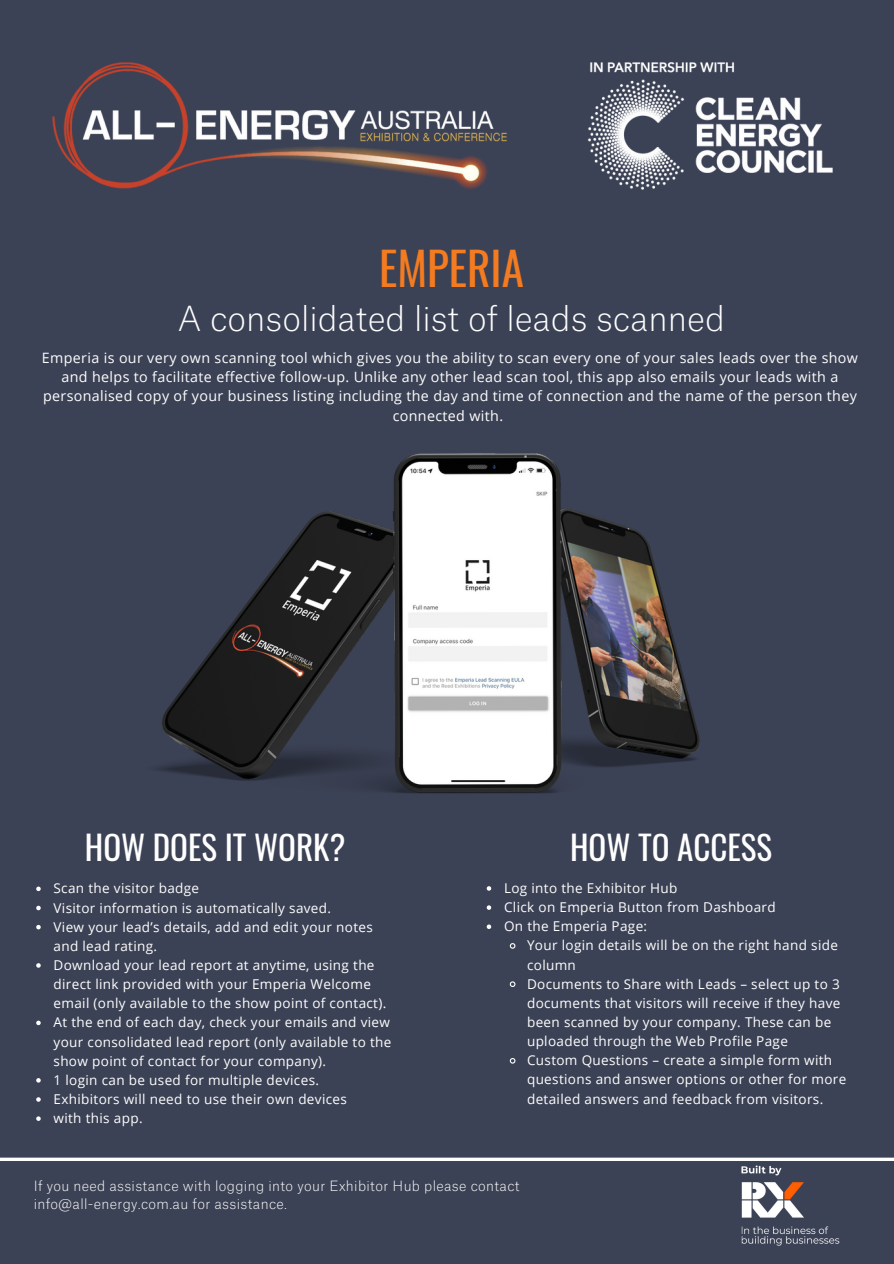
<style>
.page{position:relative;width:894px;height:1264px;background:#fff}
.page>*{position:absolute;margin:0;border:0;box-sizing:border-box;transform-origin:0 0}
.t1{font:45px "Oswald";color:#f47b20}
.t2{font:100 33px "Atlas Grotesk";color:#fefefe}
.t3{font:33px "Oswald";color:#fefefe}
.t4{font:14.25px/19.2px "Open Sans";letter-spacing:.025em;color:#fefefe;text-align:center}
.t5{font:13.5px/19.2px "Open Sans";letter-spacing:.025em;color:#fefefe}
.t6{font:100 13.5px/18px "Atlas Grotesk";letter-spacing:.025em;color:#fefefe}
</style>
<div class="page">
<div style="left:0;top:0;width:893px;height:1263px;background:#3c4255"></div>
<hr style="left:0;top:1157px;width:893px;height:3px;background:#fefefe">
<img style="left:158px;top:453px;width:542px;height:438px">
<img style="left:52px;top:62px;width:781px;height:128px">
<img style="left:741px;top:1165px;width:99px;height:81px">
<svg style="left:36px;top:886px;width:5px;height:5px"></svg>
<svg style="left:36px;top:905px;width:5px;height:5px"></svg>
<svg style="left:36px;top:924px;width:5px;height:5px"></svg>
<svg style="left:36px;top:963px;width:5px;height:4px"></svg>
<svg style="left:36px;top:1020px;width:5px;height:5px"></svg>
<svg style="left:36px;top:1078px;width:5px;height:4px"></svg>
<svg style="left:36px;top:1097px;width:5px;height:4px"></svg>
<svg style="left:36px;top:1116px;width:5px;height:4px"></svg>
<svg style="left:486px;top:886px;width:5px;height:4px"></svg>
<svg style="left:486px;top:905px;width:5px;height:4px"></svg>
<svg style="left:486px;top:924px;width:5px;height:5px"></svg>
<svg style="left:509px;top:943px;width:7px;height:6px"></svg>
<svg style="left:509px;top:981px;width:7px;height:6px"></svg>
<svg style="left:509px;top:1058px;width:7px;height:6px"></svg>
<h1 class="t1" style="left:379px;top:233px;width:146px">EMPERIA</h1>
<h2 class="t2" style="left:178px;top:304px;width:548px">A consolidated list of leads scanned</h2>
<p class="t4" style="left:42px;top:348px;width:817px">Emperia is our very own scanning tool which gives you the ability to scan every one of your sales leads over the show and helps to facilitate effective follow-up. Unlike any other lead scan tool, this app also emails your leads with a personalised copy of your business listing including the day and time of connection and the name of the person they connected with.</p>
<h2 class="t3" style="left:85px;top:821px;width:262px">HOW DOES IT WORK?</h2>
<p class="t5" style="left:54px;top:878px;width:339px">Scan the visitor badge<br>Visitor information is automatically saved.<br>View your lead’s details, add and edit your notes and lead rating.<br>Download your lead report at anytime, using the direct link provided with your Emperia Welcome email (only available to the show point of contact).<br>At the end of each day, check your emails and view your consolidated lead report (only available to the show point of contact for your company).<br>1 login can be used for multiple devices.<br>Exhibitors will need to use their own devices<br>with this app.</p>
<h2 class="t3" style="left:570px;top:821px;width:203px">HOW TO ACCESS</h2>
<p class="t5" style="left:504px;top:878px;width:273px">Log into the Exhibitor Hub<br>Click on Emperia Button from Dashboard<br>On the Emperia Page:</p>
<p class="t5" style="left:527px;top:935px;width:321px">Your login details will be on the right hand side column<br>Documents to Share with Leads – select up to 3 documents that visitors will receive if they have been scanned by your company. These can be uploaded through the Web Profile Page<br>Custom Questions – create a simple form with questions and answer options or other for more detailed answers and feedback from visitors.</p>
<p class="t6" style="left:34px;top:1178px;width:487px">If you need assistance with logging into your Exhibitor Hub please contact info@all-energy.com.au for assistance.</p>
</div>
